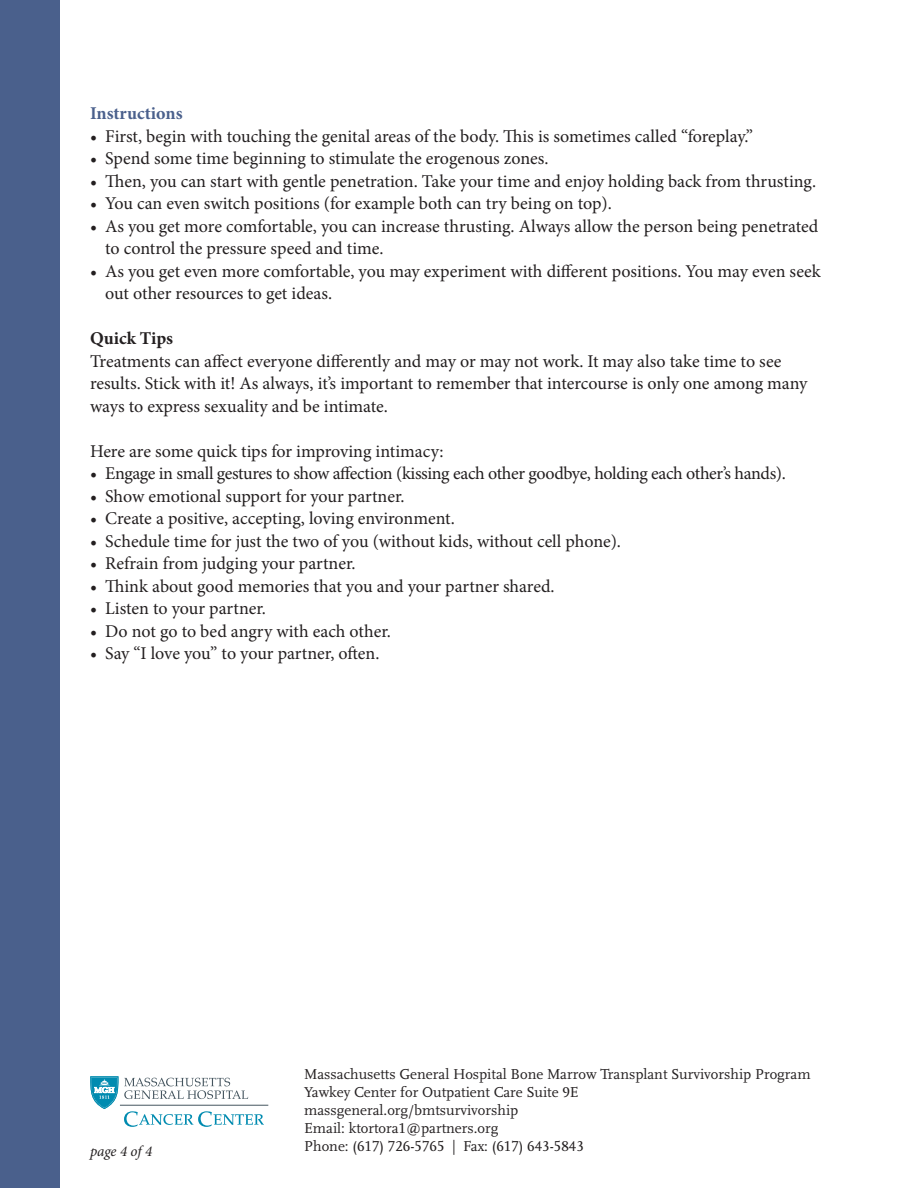
<style>
.page{position:relative;width:918px;height:1188px;background:#fff}
.page>*{position:absolute;margin:0;border:0;box-sizing:border-box;transform-origin:0 0}
.t1{font:18px/22.5px "Minion Pro";letter-spacing:-.005em;color:#231f20}
.t2{font:18px "Minion Pro";letter-spacing:-.025em;color:#231f20}
.t3{font:700 18px "Minion Pro";color:#4a608c}
.t4{font:700 18px "Minion Pro";color:#231f20}
.t5{font:15px "Scala";color:#231f20}
.t6{font:15px "Scala Figures";color:#231f20}
.t7{font:italic 15px "Minion Pro";letter-spacing:-.01em;color:#231f20}
.s1{font-family:"Scala Figures"}
.s2{font-family:"Scala"}
</style>
<div class="page">
<svg style="left:124px;top:1078px;width:124px;height:21px"></svg>
<hr style="left:120px;top:1105px;width:148px;height:1px;background:#45555f">
<svg style="left:91px;top:1077px;width:27px;height:32px"></svg>
<svg style="left:124px;top:1111px;width:140px;height:16px"></svg>
<div style="left:0;top:0;width:59px;height:1188px;background:#4a608c"></div>
<p class="t3" style="left:90px;top:101px;width:94px">Instructions</p>
<p class="t1" style="left:90px;top:125px;width:665px">• First, begin with touching the genital areas of the body. This is sometimes called “foreplay.”</p>
<p class="t1" style="left:90px;top:147px;width:460px">• Spend some time beginning to stimulate the erogenous zones.</p>
<p class="t1" style="left:90px;top:170px;width:728px">• Then, you can start with gentle penetration. Take your time and enjoy holding back from thrusting.</p>
<p class="t1" style="left:90px;top:192px;width:523px">• You can even switch positions (for example both can try being on top).</p>
<p class="t1" style="left:105px;top:215px;width:715px;text-indent:-15px">• As you get more comfortable, you can increase thrusting. Always allow the person being penetrated to control the pressure speed and time.</p>
<p class="t1" style="left:105px;top:260px;width:717px;text-indent:-15px">• As you get even more comfortable, you may experiment with different positions. You may even seek out other resources to get ideas.</p>
<p class="t4" style="left:90px;top:326px;width:85px">Quick Tips</p>
<p class="t1" style="left:90px;top:350px;width:719px">Treatments can affect everyone differently and may or may not work. It may also take time to see results. Stick with it! As always, it’s important to remember that intercourse is only one among many ways to express sexuality and be intimate.</p>
<p class="t1" style="left:90px;top:440px;width:355px">Here are some quick tips for improving intimacy:</p>
<p class="t2" style="left:90px;top:461px;width:697px">• Engage in small gestures to show affection (kissing each other goodbye, holding each other’s hands).</p>
<p class="t1" style="left:90px;top:485px;width:316px">• Show emotional support for your partner.</p>
<p class="t1" style="left:90px;top:507px;width:366px">• Create a positive, accepting, loving environment.</p>
<p class="t1" style="left:90px;top:530px;width:533px">• Schedule time for just the two of you (without kids, without cell phone).</p>
<p class="t1" style="left:90px;top:552px;width:267px">• Refrain from judging your partner.</p>
<p class="t1" style="left:90px;top:575px;width:466px">• Think about good memories that you and your partner shared.</p>
<p class="t1" style="left:90px;top:597px;width:178px">• Listen to your partner.</p>
<p class="t1" style="left:90px;top:620px;width:303px">• Do not go to bed angry with each other.</p>
<p class="t1" style="left:90px;top:642px;width:291px">• Say “I love you” to your partner, often.</p>
<p class="t7" style="left:90px;top:1141px;width:64px">page 4 of 4</p>
<p class="t5" style="left:304px;top:1066px;width:508px">Massachusetts General Hospital Bone Marrow Transplant Survivorship Program</p>
<p class="t5" style="left:304px;top:1084px;width:276px">Yawkey Center for Outpatient Care Suite <span class="s1">9</span>E</p>
<p class="t5" style="left:304px;top:1102px;width:216px">massgeneral.org/bmtsurvivorship</p>
<p class="t5" style="left:304px;top:1120px;width:196px">Email: ktortora<span class="s1">1</span>@partners.org</p>
<p class="t6" style="left:304px;top:1137px;width:281px"><span class="s2">Phone: (</span>617<span class="s2">)</span> 726<span class="s2">-</span>5765 <span class="s2">| Fax: (</span>617<span class="s2">)</span> 643<span class="s2">-</span>5843</p>
</div>
